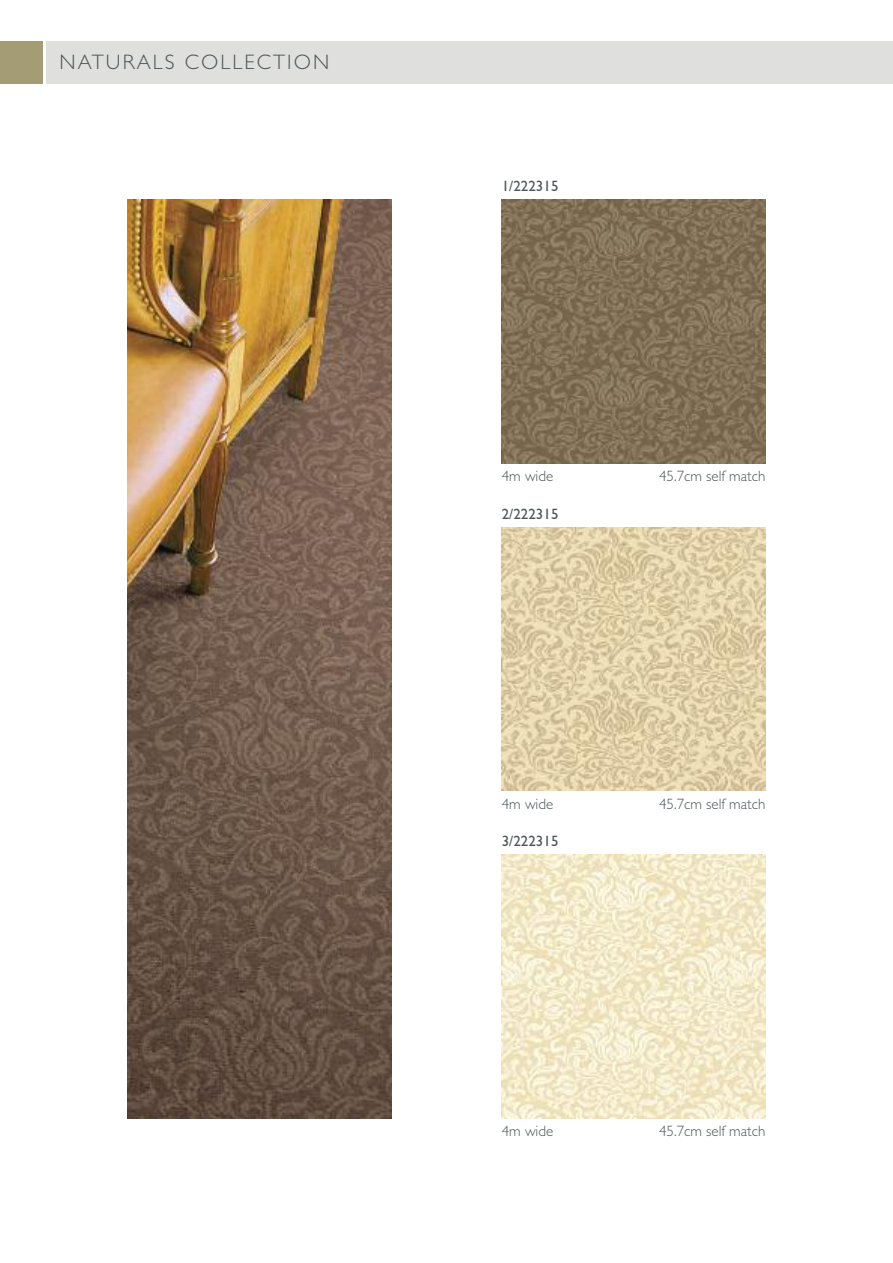
<style>
.page{position:relative;width:893px;height:1263px;background:#fff}
.page>*{position:absolute;margin:0;border:0;box-sizing:border-box;transform-origin:0 0}
.t1{font:300 21px "Gill Sans";letter-spacing:.1em;color:#4e5558}
.t2{font:300 15px "Gill Sans";color:#4e5558}
.t3{font:15px "Gill Sans";color:#4e5558}
</style>
<div class="page">
<div style="left:47px;top:42px;width:846px;height:42px;background:#dfe0de"></div>
<div style="left:0;top:42px;width:43px;height:42px;background:#a49c74"></div>
<img style="left:128px;top:200px;width:263px;height:918px">
<img style="left:502px;top:200px;width:263px;height:263px">
<img style="left:502px;top:527px;width:263px;height:264px">
<img style="left:502px;top:855px;width:263px;height:263px">
<h1 class="t1" style="left:60px;top:50px;width:271px">NATURALS COLLECTION</h1>
<p class="t3" style="left:502px;top:177px;width:58px">1/222315</p>
<p class="t2" style="left:502px;top:467px;width:53px">4m wide</p>
<p class="t2" style="left:659px;top:467px;width:108px">45.7cm self match</p>
<p class="t3" style="left:502px;top:505px;width:58px">2/222315</p>
<p class="t2" style="left:502px;top:795px;width:53px">4m wide</p>
<p class="t2" style="left:659px;top:795px;width:108px">45.7cm self match</p>
<p class="t3" style="left:502px;top:832px;width:58px">3/222315</p>
<p class="t2" style="left:502px;top:1122px;width:53px">4m wide</p>
<p class="t2" style="left:659px;top:1122px;width:108px">45.7cm self match</p>
</div>
